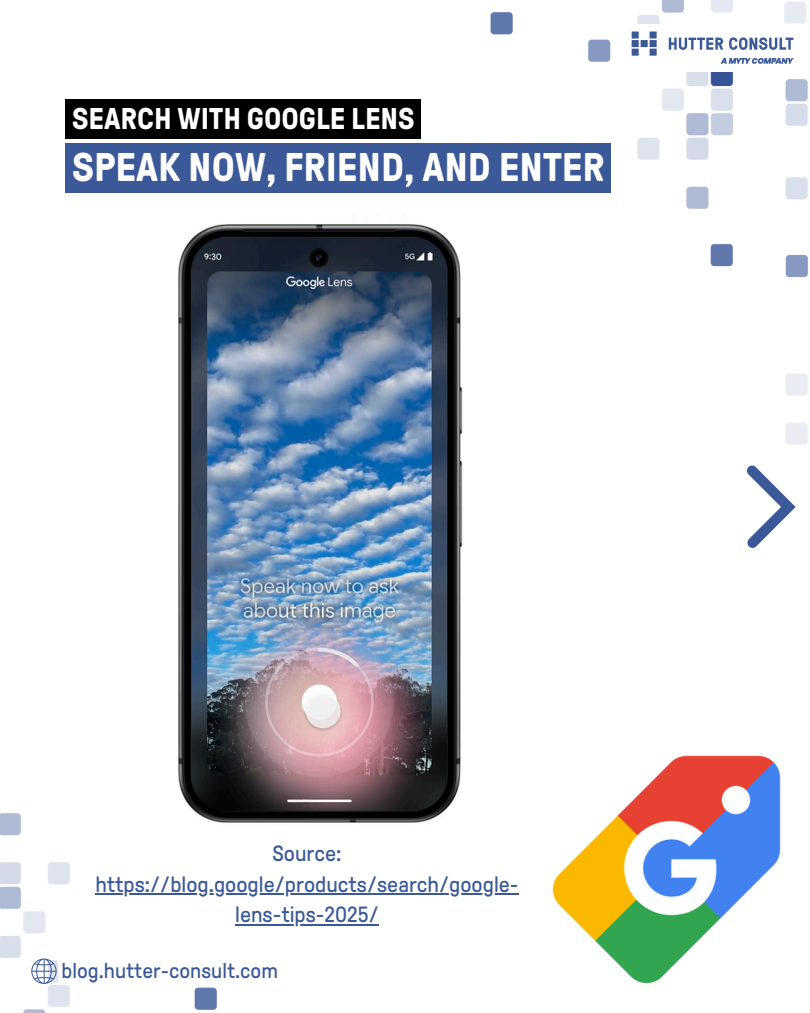
<style>
.page{position:relative;width:810px;height:1013px;background:#fff}
.page>*{position:absolute;margin:0;border:0;box-sizing:border-box;transform-origin:0 0}
.t1{font:700 40px "GT Pressura";color:#fff}
.t2{font:700 30px "GT Pressura";color:#fff}
.t3{font:22px "GT Pressura";color:#3b5998}
.t4{font:21.3px "GT Pressura";color:#3b5998}
</style>
<div class="page">
<img style="left:0;top:813px;width:231px;height:199px">
<img style="left:490px;top:0;width:318px;height:445px">
<svg style="left:747px;top:465px;width:49px;height:82px"></svg>
<div style="left:632px;top:24px;width:178px;height:48px;background:#fff"></div>
<svg style="left:632px;top:32px;width:25px;height:24px"></svg>
<div style="left:650px;top:32px;width:7px;height:7px;background:#3b5998"></div>
<svg style="left:669px;top:38px;width:54px;height:12px"></svg>
<svg style="left:729px;top:37px;width:64px;height:13px"></svg>
<svg style="left:721px;top:58px;width:73px;height:6px"></svg>
<svg style="left:31px;top:958px;width:26px;height:25px"></svg>
<div style="left:58px;top:957px;width:223px;height:27px;background:#fff"></div>
<img style="left:552px;top:755px;width:229px;height:229px">
<img style="left:155px;top:215px;width:360px;height:625px">
<div style="left:65px;top:99px;width:356px;height:40px;background:#000"></div>
<div style="left:66px;top:143px;width:545px;height:50px;background:#3b5998"></div>
<hr style="left:95px;top:893px;width:424px;height:1px;background:#3b5998">
<hr style="left:235px;top:923px;width:144px;height:2px;background:#3b5998">
<p class="t2" style="left:72px;top:102px;width:344px">SEARCH WITH GOOGLE LENS</p>
<h2 class="t1" style="left:72px;top:146px;width:534px">SPEAK NOW, FRIEND, AND ENTER</h2>
<h1 class="t3" style="left:272px;top:841px;width:71px">Source:</h1>
<p class="t3" style="left:95px;top:872px;width:425px">https://blog.google/products/search/google-</p>
<p class="t3" style="left:235px;top:903px;width:145px">lens-tips-2025/</p>
<p class="t4" style="left:62px;top:958px;width:218px">blog.hutter-consult.com</p>
</div>
